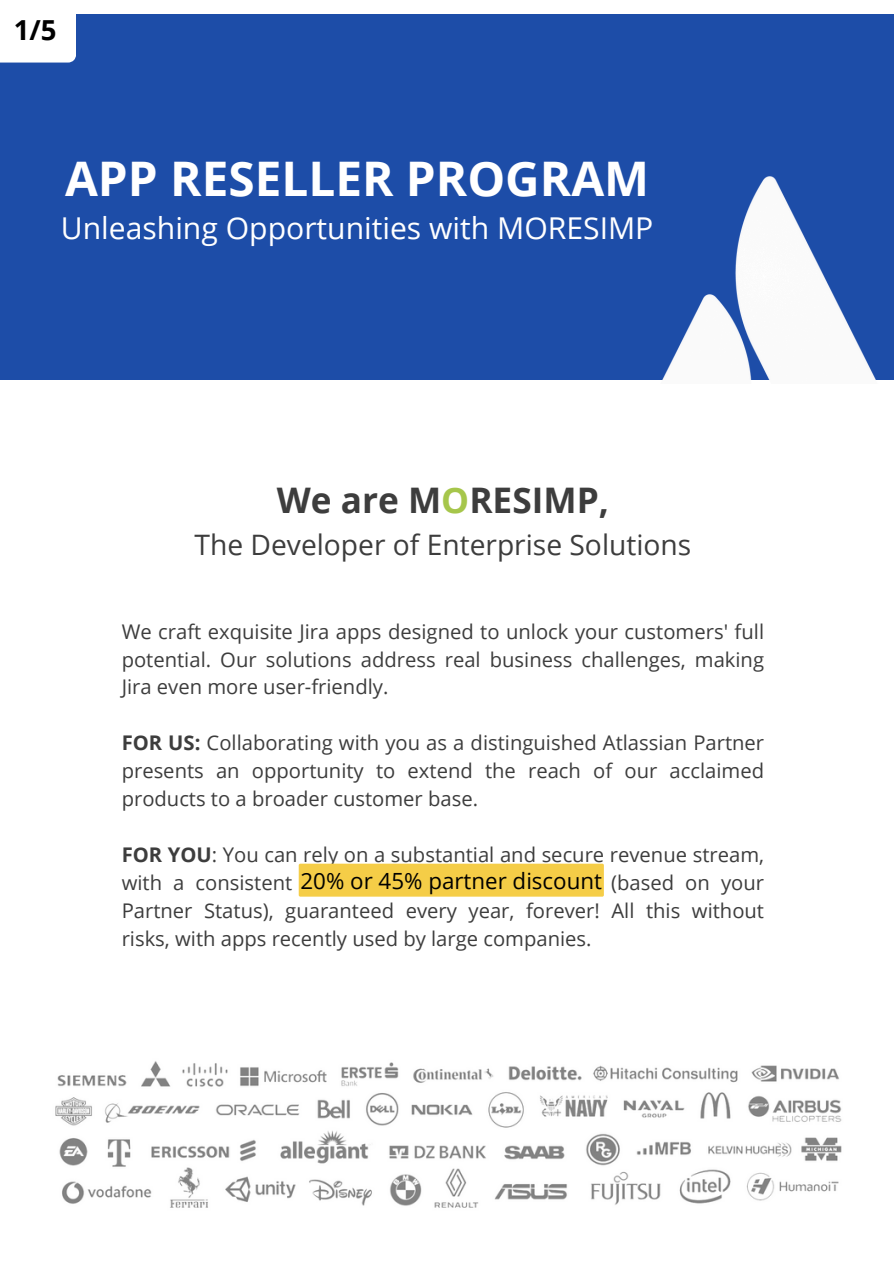
<style>
.page{position:relative;width:894px;height:1264px;background:#fff}
.page>*{position:absolute;margin:0;border:0;box-sizing:border-box;transform-origin:0 0}
.t1{font:700 47.7px "Open Sans";color:#fff}
.t2{font:700 35.25px "Open Sans";color:#3d3d3d}
.t3{font:30.15px "Open Sans";color:#fff}
.t4{font:28.2px "Open Sans";color:#3d3d3d}
.t5{font:700 27.6px "Open Sans";color:#000}
.t6{font:22.35px "Open Sans";color:#000}
.t7{font:20.25px/27.9px "Open Sans";color:#3d3d3d;text-align:justify}
.s1{color:#a6c64b}
.s2{font-weight:700}
</style>
<div class="page">
<div style="left:0;top:0;width:893px;height:379px;background:#1d4da8"></div>
<img style="left:469px;top:176px;width:424px;height:204px">
<div style="left:0;top:0;width:76px;height:63px;background:#fff"></div>
<div style="left:2px;top:0;width:891px;height:13px;background:#fff"></div>
<img style="left:55px;top:1061px;width:787px;height:147px">
<div style="left:298px;top:863px;width:305px;height:33px;background:#f5cd47"></div>
<p class="t5" style="left:14px;top:10px;width:44px">1/5</p>
<p class="t1" style="left:65px;top:145px;width:585px">APP RESELLER PROGRAM</p>
<h3 class="t3" style="left:61px;top:206px;width:594px">Unleashing Opportunities with MORESIMP</h3>
<p class="t2" style="left:277px;top:475px;width:333px">We are M<span class="s1">O</span>RESIMP,</p>
<p class="t4" style="left:194px;top:524px;width:498px">The Developer of Enterprise Solutions</p>
<h2 class="t7" style="left:122px;top:616px;width:643px">We craft exquisite Jira apps designed to unlock your customers' full potential. Our solutions address real business challenges, making Jira even more user-friendly.</h2>
<h1 class="t7" style="left:122px;top:728px;width:643px"><span class="s2">FOR US:</span> Collaborating with you as a distinguished Atlassian Partner presents an opportunity to extend the reach of our acclaimed products to a broader customer base.</h1>
<h3 class="t7" style="left:122px;top:840px;width:643px"><span class="s2">FOR YOU</span>: You can rely on a substantial and secure revenue stream, with a consistent 20% or 45% partner discount (based on your Partner Status), guaranteed every year, forever! All this without risks, with apps recently used by large companies.</h3>
<p class="t6" style="left:300px;top:865px;width:303px">20% or 45% partner discount</p>
</div>
